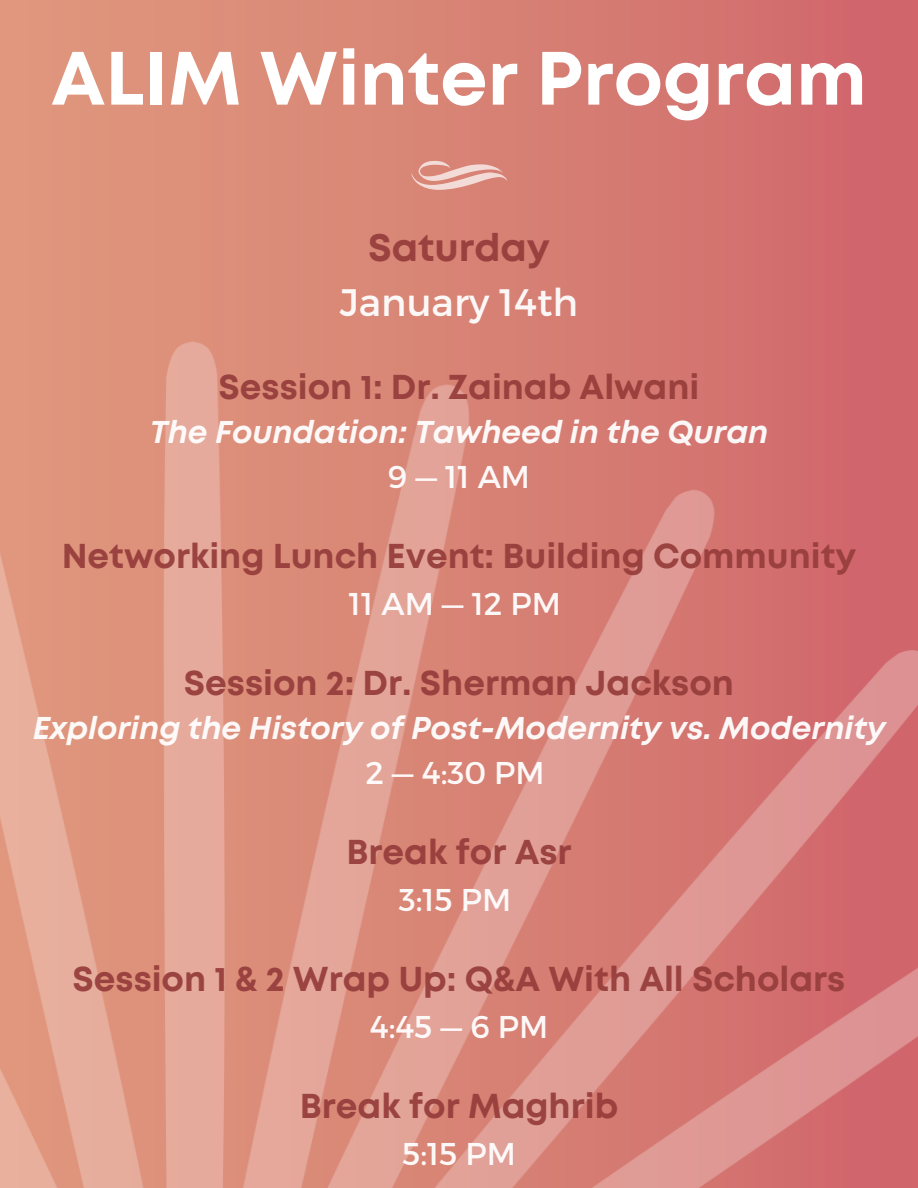
<style>
.page{position:relative;width:918px;height:1188px;background:#fff}
.page>*{position:absolute;margin:0;border:0;box-sizing:border-box;transform-origin:0 0}
.t1{font:700 75.3px "Mont";color:#fff}
.t2{font:38.25px "Montserrat";color:#fff}
.t3{font:700 38.25px "Mont";color:#973e3c}
.t4{font:700 34.5px "Mont";color:#973e3c}
.t5{font:italic 700 31.5px "Mont";color:#fff}
.t6{font:31.5px "Montserrat";color:#fff}
</style>
<div class="page">
<img style="left:0;top:0;width:918px;height:1188px">
<svg style="left:411px;top:161px;width:96px;height:29px;background:#e1a499"></svg>
<h1 class="t1" style="left:51px;top:50px;width:817px">ALIM Winter Program</h1>
<p class="t3" style="left:368px;top:233px;width:183px">Saturday</p>
<p class="t2" style="left:340px;top:278px;width:240px">January 14th</p>
<p class="t4" style="left:219px;top:374px;width:482px">Session 1: Dr. Zainab Alwani</p>
<p class="t5" style="left:150px;top:420px;width:620px">The Foundation: Tawheed in the Quran</p>
<p class="t6" style="left:388px;top:457px;width:144px">9—11AM</p>
<p class="t4" style="left:62px;top:543px;width:796px">Networking Lunch Event: Building Community</p>
<p class="t6" style="left:349px;top:584px;width:213px">11 AM — 12 PM</p>
<p class="t4" style="left:184px;top:670px;width:552px">Session 2: Dr. Sherman Jackson</p>
<p class="t5" style="left:32px;top:716px;width:855px">Exploring the History of Post-Modernity vs. Modernity</p>
<p class="t6" style="left:365px;top:752px;width:181px">2 — 4:30 PM</p>
<p class="t4" style="left:346px;top:839px;width:227px">Break for Asr</p>
<p class="t6" style="left:399px;top:880px;width:114px">3:15 PM</p>
<p class="t4" style="left:73px;top:966px;width:774px">Session 1 &amp; 2 Wrap Up: Q&amp;A With All Scholars</p>
<p class="t6" style="left:370px;top:1007px;width:180px">4:45 — 6 PM</p>
<p class="t4" style="left:300px;top:1093px;width:320px">Break for Maghrib</p>
<p class="t6" style="left:402px;top:1134px;width:115px">5:15 PM</p>
</div>
